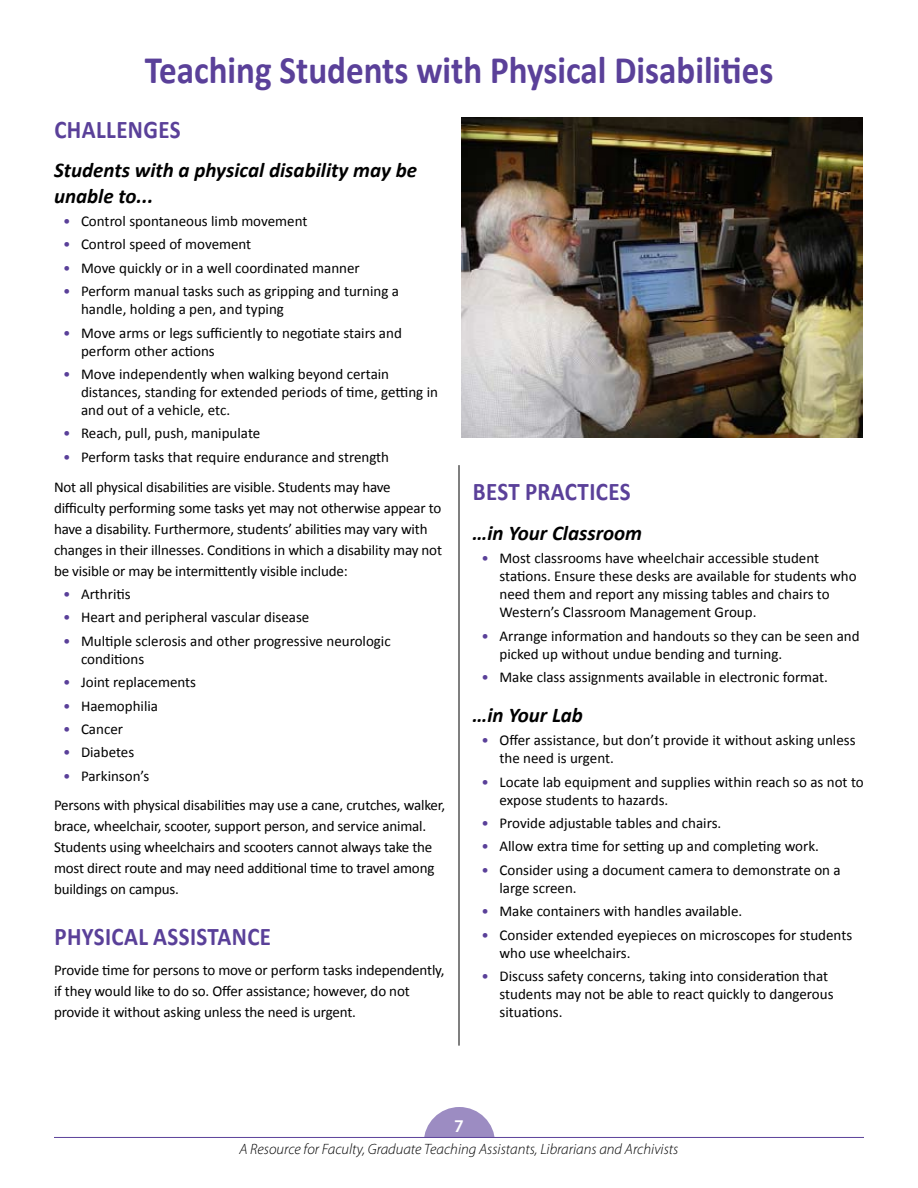
<style>
.page{position:relative;width:918px;height:1188px;background:#fff}
.page>*{position:absolute;margin:0;border:0;box-sizing:border-box;transform-origin:0 0}
.t1{font:700 39px "Calibri";color:#5a4099;scale:.9 1}
.t2{font:700 25.5px "Calibri";letter-spacing:.015em;color:#5a4099;scale:.9 1}
.t3{font:italic 700 21px/25.5px "Calibri";color:#000}
.t4{font:600 18px "Myriad Pro";color:#fff}
.t5{font:15px/18px "Calibri";color:#000}
.t6{font:italic 300 15px "Myriad Pro";color:#000}
.s1{color:#5a4099}
</style>
<div class="page">
<div style="left:424px;top:1107px;width:71px;height:71px;background:#9c8cc2;border-radius:50%"></div>
<div style="left:405px;top:1138px;width:103px;height:44px;background:#fff"></div>
<hr style="left:54px;top:1137px;width:810px;height:1px;background:#5a4099">
<hr style="left:459px;top:465px;width:1px;height:581px;background:#000">
<img style="left:461px;top:117px;width:401px;height:320px">
<h1 class="t1" style="left:145px;top:46px;width:700px">TEACHING STUDENTS WITH PHYSICAL DISABILITIES</h1>
<h2 class="t2" style="left:54px;top:113px;width:140px">CHALLENGES</h2>
<h3 class="t3" style="left:54px;top:156px;width:365px">Students with a physical disability may be unable to...</h3>
<p class="t5" style="left:63px;top:211px;width:246px"><span class="s1">•</span> Control spontaneous limb movement</p>
<p class="t5" style="left:63px;top:235px;width:190px"><span class="s1">•</span> Control speed of movement</p>
<p class="t5" style="left:63px;top:258px;width:298px"><span class="s1">•</span> Move quickly or in a well coordinated manner</p>
<p class="t5" style="left:81px;top:282px;width:320px;text-indent:-18px"><span class="s1">•</span> Perform manual tasks such as gripping and turning a handle, holding a pen, and typing</p>
<p class="t5" style="left:81px;top:323px;width:322px;text-indent:-18px"><span class="s1">•</span> Move arms or legs sufficiently to negotiate stairs and perform other actions</p>
<p class="t5" style="left:81px;top:364px;width:359px;text-indent:-18px"><span class="s1">•</span> Move independently when walking beyond certain distances, standing for extended periods of time, getting in and out of a vehicle, etc.</p>
<p class="t5" style="left:63px;top:424px;width:199px"><span class="s1">•</span> Reach, pull, push, manipulate</p>
<p class="t5" style="left:54px;top:441px;width:338px;line-height:29.7px;text-align:center"><span class="s1">•</span> Perform tasks that require endurance and strength<br>Not all physical disabilities are visible. Students may have</p>
<p class="t5" style="left:54px;top:496px;width:390px;line-height:21px">difficulty performing some tasks yet may not otherwise appear to have a disability. Furthermore, students’ abilities may vary with changes in their illnesses. Conditions in which a disability may not be visible or may be intermittently visible include:</p>
<p class="t5" style="left:63px;top:584px;width:69px"><span class="s1">•</span> Arthritis</p>
<p class="t5" style="left:63px;top:608px;width:248px"><span class="s1">•</span> Heart and peripheral vascular disease</p>
<p class="t5" style="left:81px;top:631px;width:311px;text-indent:-18px"><span class="s1">•</span> Multiple sclerosis and other progressive neurologic conditions</p>
<p class="t5" style="left:63px;top:672px;width:135px"><span class="s1">•</span> Joint replacements</p>
<p class="t5" style="left:63px;top:696px;width:97px"><span class="s1">•</span> Haemophilia</p>
<p class="t5" style="left:63px;top:719px;width:62px"><span class="s1">•</span> Cancer</p>
<p class="t5" style="left:63px;top:743px;width:73px"><span class="s1">•</span> Diabetes</p>
<p class="t5" style="left:54px;top:760px;width:393px;line-height:29.7px;text-indent:9px"><span class="s1">•</span> Parkinson’s<br>Persons with physical disabilities may use a cane, crutches, walker,</p>
<p class="t5" style="left:54px;top:815px;width:382px;line-height:21px">brace, wheelchair, scooter, support person, and service animal.<br>Students using wheelchairs and scooters cannot always take the most direct route and may need additional time to travel among buildings on campus.</p>
<h2 class="t2" style="left:54px;top:921px;width:242px">PHYSICAL ASSISTANCE</h2>
<p class="t5" style="left:54px;top:958px;width:392px;line-height:21px">Provide time for persons to move or perform tasks independently, if they would like to do so. Offer assistance; however, do not provide it without asking unless the need is urgent.</p>
<h2 class="t2" style="left:473px;top:476px;width:175px">BEST PRACTICES</h2>
<h3 class="t3" style="left:472px;top:519px;width:171px">…in Your Classroom</h3>
<p class="t5" style="left:500px;top:549px;width:359px;text-indent:-18px"><span class="s1">•</span> Most classrooms have wheelchair accessible student stations. Ensure these desks are available for students who need them and report any missing tables and chairs to Western’s Classroom Management Group.</p>
<p class="t5" style="left:500px;top:626px;width:362px;text-indent:-18px"><span class="s1">•</span> Arrange information and handouts so they can be seen and picked up without undue bending and turning.</p>
<p class="t5" style="left:482px;top:668px;width:348px"><span class="s1">•</span> Make class assignments available in electronic format.</p>
<h3 class="t3" style="left:472px;top:701px;width:112px">…in Your Lab</h3>
<p class="t5" style="left:500px;top:730px;width:358px;text-indent:-18px"><span class="s1">•</span> Offer assistance, but don’t provide it without asking unless the need is urgent.</p>
<p class="t5" style="left:500px;top:772px;width:366px;text-indent:-18px"><span class="s1">•</span> Locate lab equipment and supplies within reach so as not to expose students to hazards.</p>
<p class="t5" style="left:482px;top:813px;width:241px"><span class="s1">•</span> Provide adjustable tables and chairs.</p>
<p class="t5" style="left:482px;top:837px;width:339px"><span class="s1">•</span> Allow extra time for setting up and completing work.</p>
<p class="t5" style="left:500px;top:860px;width:343px;text-indent:-18px"><span class="s1">•</span> Consider using a document camera to demonstrate on a large screen.</p>
<p class="t5" style="left:482px;top:901px;width:262px"><span class="s1">•</span> Make containers with handles available.</p>
<p class="t5" style="left:500px;top:925px;width:354px;text-indent:-18px"><span class="s1">•</span> Consider extended eyepieces on microscopes for students who use wheelchairs.</p>
<p class="t5" style="left:500px;top:966px;width:336px;text-indent:-18px"><span class="s1">•</span> Discuss safety concerns, taking into consideration that students may not be able to react quickly to dangerous situations.</p>
<p class="t4" style="left:454px;top:1114px;width:11px">7</p>
<p class="t6" style="left:240px;top:1140px;width:440px">A Resource for Faculty, Graduate Teaching Assistants, Librarians and Archivists</p>
</div>
